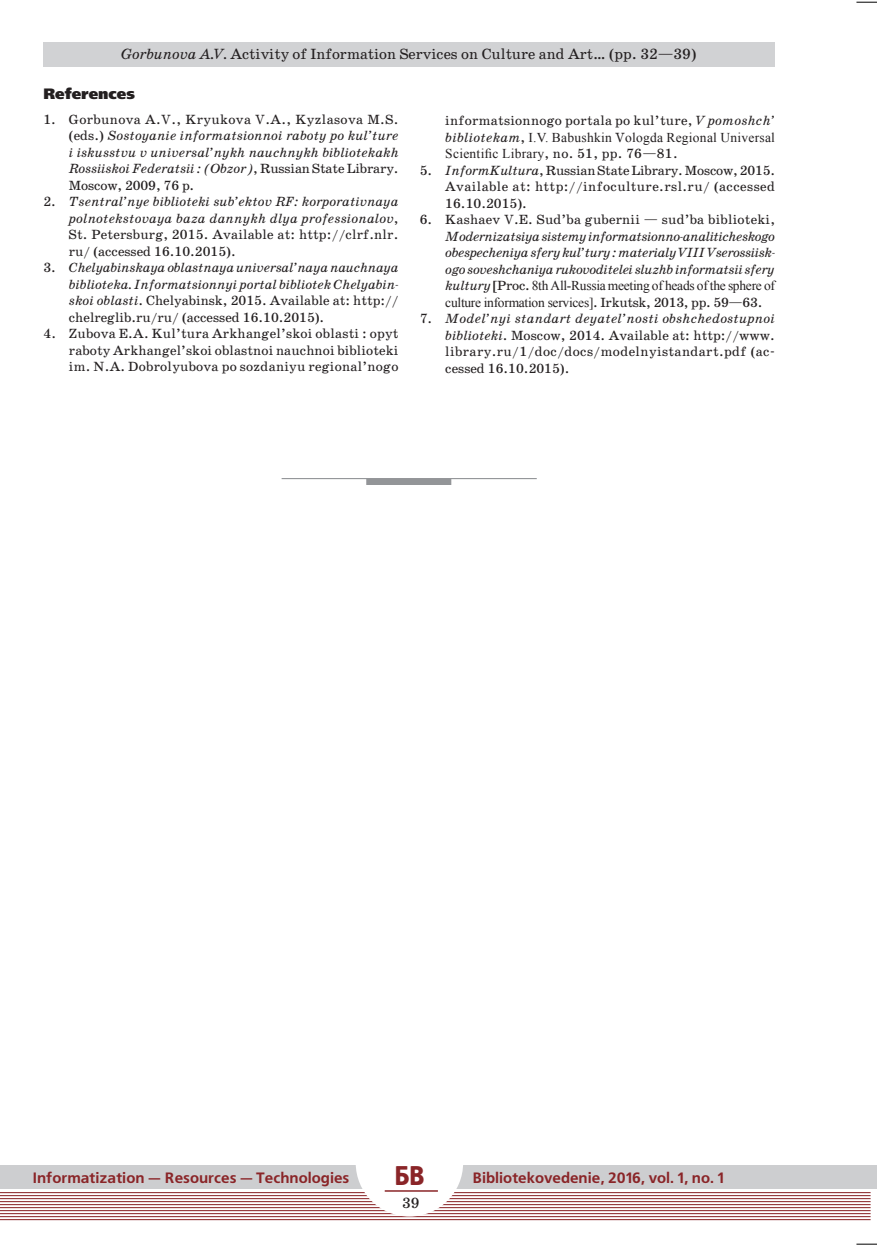
<style>
.page{position:relative;width:877px;height:1245px;background:#fff}
.page>*{position:absolute;margin:0;border:0;box-sizing:border-box;transform-origin:0 0}
.t1{font:27px "Hermes C";color:#8a2528}
.t2{font:700 15px "Free Set C";color:#8a2528}
.t3{font:15px "School Book C";color:#231f20}
.t4{font:15px "Free Set Black C";color:#231f20}
.t5{font:italic 13.5px/16.5px "School Book C";letter-spacing:-.005em;color:#231f20;text-align:justify}
.t6{font:13.5px/16.5px "School Book C";letter-spacing:.02em;color:#231f20;text-align:justify}
.t7{font:13.5px/16.5px "Times New Roman";letter-spacing:-.02em;color:#231f20}
.t8{font:13.5px/16.5px "Times New Roman";letter-spacing:.02em;color:#231f20}
.s1{font-style:italic}
.s2{font-style:normal}
.s3{font-family:"School Book C";font-style:italic}
.s4{font-family:"School Book C"}
</style>
<div class="page">
<div style="left:455px;top:1165px;width:422px;height:24px;background:#cdced0"></div>
<div style="left:0;top:1165px;width:364px;height:23px;background:#cdced0"></div>
<div style="left:43px;top:43px;width:731px;height:23px;background:#d1d2d4"></div>
<hr style="left:282px;top:478px;width:255px;height:1px;background:#939598">
<div style="left:366px;top:479px;width:85px;height:6px;background:#939598"></div>
<hr style="left:0;top:1219px;width:870px;height:1px;background:#8a2528">
<hr style="left:0;top:1216px;width:870px;height:1px;background:#8a2528">
<hr style="left:0;top:1213px;width:870px;height:1px;background:#8a2528">
<hr style="left:0;top:1210px;width:870px;height:1px;background:#8a2528">
<hr style="left:0;top:1207px;width:870px;height:1px;background:#8a2528">
<hr style="left:0;top:1204px;width:870px;height:1px;background:#8a2528">
<hr style="left:0;top:1201px;width:870px;height:1px;background:#8a2528">
<hr style="left:0;top:1198px;width:870px;height:1px;background:#8a2528">
<hr style="left:0;top:1195px;width:870px;height:1px;background:#8a2528">
<hr style="left:0;top:1192px;width:870px;height:1px;background:#8a2528">
<svg style="left:356px;top:1165px;width:107px;height:50px"></svg>
<hr style="left:385px;top:1190px;width:53px;height:1px;background:#8a2528">
<svg style="left:856px;top:2px;width:21px;height:1px"></svg>
<svg style="left:856px;top:1244px;width:21px;height:1px"></svg>
<p class="t3" style="left:121px;top:46px;width:576px"><span class="s1">Gorbunova A.V.</span> Activity of Information Services on Culture and Art… (pp. 32—39)</p>
<p class="t4" style="left:43px;top:85px;width:93px">References</p>
<p class="t5" style="left:69px;top:111px;width:331px;text-indent:-26px"><span class="s2">1. Gorbunova A.V., Kryukova V.A., Kyzlasova M.S. (eds.)</span> Sostoyanie informatsionnoi raboty po kul’ture i iskusstvu v universal’nykh nauchnykh bibliotekakh Rossiiskoi Federatsii : (Obzor)<span class="s2">, Russian State Library.<br>Moscow, 2009, 76 p.</span></p>
<p class="t5" style="left:69px;top:193px;width:331px;text-indent:-26px"><span class="s2">2.</span> Tsentral’nye biblioteki sub’ektov RF: korporativnaya polnotekstovaya baza dannykh dlya professionalov<span class="s2">, St. Petersburg, 2015. Available at: http://clrf.nlr. ru/ (accessed 16.10.2015).</span></p>
<p class="t5" style="left:69px;top:259px;width:331px;text-indent:-26px"><span class="s2">3.</span> Chelyabinskaya oblastnaya universal’naya nauchnaya biblioteka. Informatsionnyi portal bibliotek Chelyabin&shy;skoi oblasti<span class="s2">. Chelyabinsk, 2015. Available at: http:// chelreglib.ru/ru/ (accessed 16.10.2015).</span></p>
<p class="t6" style="left:69px;top:326px;width:331px;text-indent:-26px">4. Zubova E.A. Kul’tura Arkhangel’skoi oblasti : opyt raboty Arkhangel’skoi oblastnoi nauchnoi biblioteki im. N.A. Dobrolyubova po sozdaniyu regional’nogo</p>
<p class="t6" style="left:445px;top:113px;width:331px">informatsionnogo portala po kul’ture, <span class="s1">V pomoshch’</span></p>
<p class="t8" style="left:445px;top:129px;width:331px"><span class="s3">bibliotekam</span><span class="s4">,</span> I.V. Babushkin <span class="s4">V</span>ologda Regional Universal<br>Scientific Library<span class="s4">, no. 51, pp. 76—81.</span></p>
<p class="t6" style="left:445px;top:162px;width:331px;text-indent:-26px">5. <span class="s1">InformKultura</span>, Russian State Library. Moscow, 2015.<br>Available at: http://infoculture.rsl.ru/ (accessed 16.10.2015).</p>
<p class="t6" style="left:420px;top:212px;width:357px">6. Kashaev V.E. Sud’ba gubernii — sud’ba biblioteki,</p>
<p class="t5" style="left:445px;top:228px;width:331px">Modernizatsiya sistemy informatsionno-analiticheskogo obespecheniya sfery kul’tury : materialy VIII Vserossiisk&shy;ogo soveshchaniya rukovoditelei sluzhb informatsii sfery</p>
<p class="t7" style="left:445px;top:277px;width:331px"><span class="s3">kultury</span> <span class="s4">[Proc.</span> 8th All-Russia meeting of heads ofthe sphere of culture information services]<span class="s4">. Irkutsk, 2013, pp. 59—63.</span></p>
<p class="t6" style="left:445px;top:311px;width:331px;text-indent:-26px">7. <span class="s1">Model’nyi standart deyatel’nosti obshchedostupnoi biblioteki</span>. Moscow, 2014. Available at: http://www. library.ru/1/doc/docs/modelnyistandart.pdf (ac&shy;cessed 16.10.2015).</p>
<h1 class="t1" style="left:395px;top:1160px;width:31px">БВ</h1>
<p class="t3" style="left:402px;top:1194px;width:19px">39</p>
<p class="t2" style="left:33px;top:1169px;width:318px">Informatization — Resources — Technologies</p>
<p class="t2" style="left:473px;top:1169px;width:253px">Bibliotekovedenie, 2016, vol. 1, no. 1</p>
</div>
